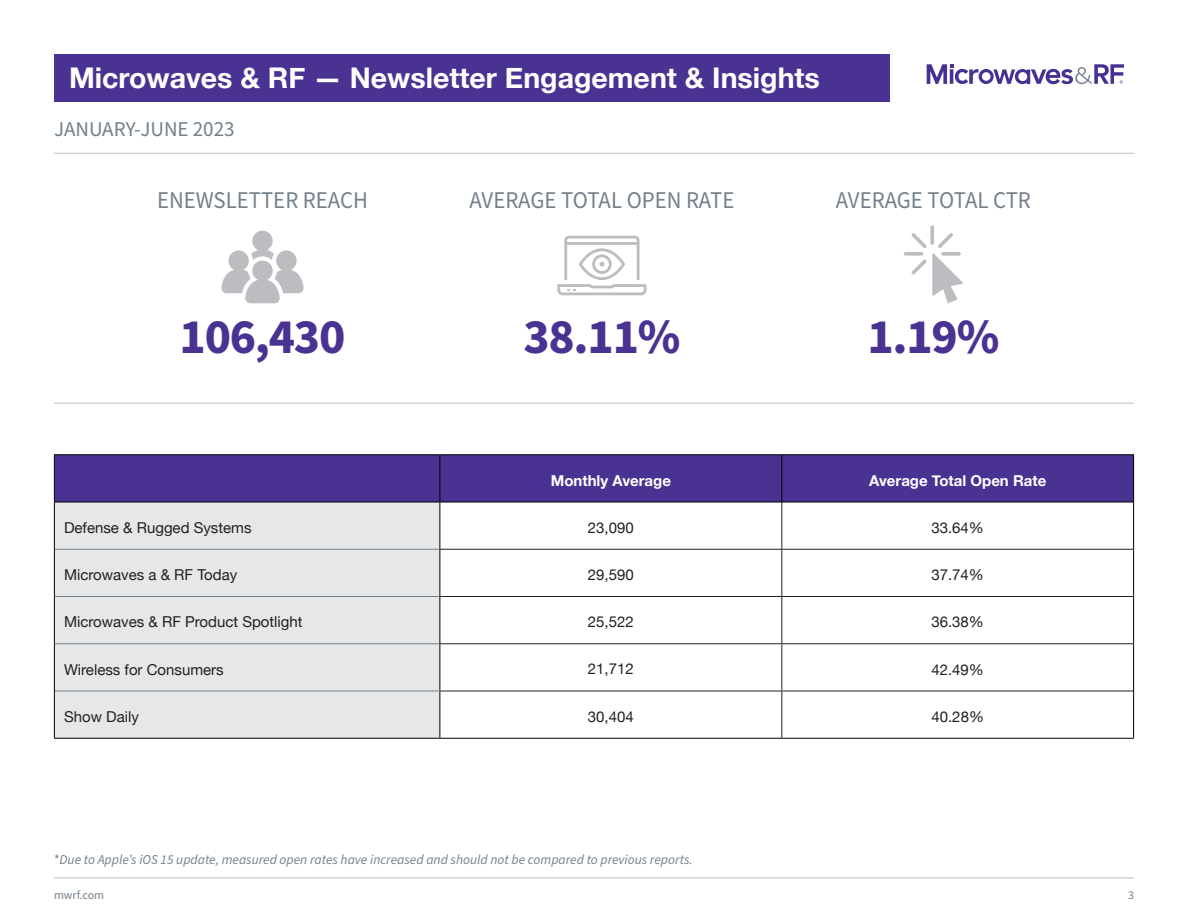
<style>
.page{position:relative;width:1188px;height:918px;background:#fff}
.page>*{position:absolute;margin:0;border:0;box-sizing:border-box;transform-origin:0 0}
.t1{font:700 49.5px "Source Sans Pro";letter-spacing:-.025em;color:#4a3292}
.t2{font:700 28.5px "Helvetica Neue";color:#fff}
.t3{font:24px "Source Sans Pro";color:#74808c;scale:.95 1}
.t4{font:21px "Source Sans Pro";color:#72818b}
.t5{font:15px "Helvetica Neue";color:#231f20}
.t6{font:700 15px "Helvetica Neue";color:#fff}
.t7{font:italic 13.5px "Source Sans Pro";color:#74808c}
.t8{font:12px "Source Sans Pro";color:#74808c}
.s1{font-style:normal}
</style>
<div class="page">
<div style="left:54px;top:54px;width:836px;height:47px;background:#4a3292"></div>
<hr style="left:54px;top:878px;width:1080px;height:1px;background:#bcbdc0">
<svg style="left:927px;top:64px;width:197px;height:20px"></svg>
<hr style="left:54px;top:403px;width:1080px;height:1px;background:#bcbdc0">
<hr style="left:54px;top:153px;width:1080px;height:1px;background:#bcbdc0">
<div style="left:55px;top:455px;width:1078px;height:47px;background:#4a3292"></div>
<div style="left:55px;top:503px;width:385px;height:235px;background:#e6e7e9"></div>
<hr style="left:440px;top:549px;width:342px;height:1px;background:#231f20">
<hr style="left:782px;top:549px;width:351px;height:1px;background:#231f20">
<hr style="left:440px;top:643px;width:341px;height:1px;background:#231f20">
<hr style="left:782px;top:691px;width:351px;height:1px;background:#231f20">
<hr style="left:781px;top:502px;width:1px;height:47px;background:#231f20">
<hr style="left:781px;top:550px;width:1px;height:46px;background:#231f20">
<hr style="left:781px;top:644px;width:1px;height:47px;background:#231f20">
<hr style="left:440px;top:596px;width:342px;height:1px;background:#231f20">
<hr style="left:440px;top:691px;width:342px;height:1px;background:#231f20">
<hr style="left:781px;top:691px;width:1px;height:47px;background:#231f20">
<hr style="left:782px;top:596px;width:352px;height:1px;background:#231f20">
<hr style="left:781px;top:597px;width:1px;height:46px;background:#231f20">
<hr style="left:781px;top:643px;width:353px;height:1px;background:#231f20">
<hr style="left:440px;top:455px;width:1px;height:47px;background:#000">
<hr style="left:781px;top:455px;width:1px;height:47px;background:#000">
<hr style="left:440px;top:502px;width:342px;height:1px;background:#000">
<hr style="left:782px;top:502px;width:351px;height:1px;background:#000">
<hr style="left:55px;top:549px;width:385px;height:1px;background:#72818b">
<hr style="left:55px;top:596px;width:385px;height:1px;background:#72818b">
<hr style="left:55px;top:643px;width:385px;height:1px;background:#72818b">
<hr style="left:55px;top:691px;width:385px;height:1px;background:#72818b">
<hr style="left:54px;top:502px;width:386px;height:1px;background:#000">
<hr style="left:440px;top:502px;width:1px;height:47px;background:#000">
<hr style="left:440px;top:549px;width:1px;height:48px;background:#000">
<hr style="left:440px;top:597px;width:1px;height:47px;background:#000">
<hr style="left:440px;top:644px;width:1px;height:47px;background:#000">
<hr style="left:440px;top:691px;width:1px;height:47px;background:#000">
<hr style="left:54px;top:454px;width:386px;height:1px;background:#000">
<hr style="left:1133px;top:455px;width:1px;height:47px;background:#000">
<hr style="left:1133px;top:502px;width:1px;height:47px;background:#000">
<hr style="left:1133px;top:549px;width:1px;height:47px;background:#000">
<hr style="left:1133px;top:644px;width:1px;height:47px;background:#000">
<hr style="left:1133px;top:691px;width:1px;height:47px;background:#000">
<hr style="left:54px;top:455px;width:1px;height:47px;background:#000">
<hr style="left:54px;top:502px;width:1px;height:47px;background:#000">
<hr style="left:54px;top:549px;width:1px;height:48px;background:#000">
<hr style="left:54px;top:597px;width:1px;height:47px;background:#000">
<hr style="left:54px;top:644px;width:1px;height:47px;background:#000">
<hr style="left:54px;top:691px;width:1px;height:47px;background:#000">
<hr style="left:54px;top:738px;width:386px;height:1px;background:#000">
<hr style="left:440px;top:454px;width:342px;height:1px;background:#000">
<hr style="left:782px;top:454px;width:352px;height:1px;background:#000">
<hr style="left:1133px;top:597px;width:1px;height:46px;background:#000">
<hr style="left:440px;top:738px;width:342px;height:1px;background:#000">
<hr style="left:782px;top:738px;width:352px;height:1px;background:#000">
<svg style="left:221px;top:231px;width:83px;height:72px"></svg>
<svg style="left:930px;top:225px;width:4px;height:20px"></svg>
<svg style="left:904px;top:252px;width:19px;height:4px"></svg>
<svg style="left:911px;top:233px;width:52px;height:70px"></svg>
<svg style="left:557px;top:236px;width:89px;height:59px"></svg>
<p class="t2" style="left:69px;top:56px;width:752px">Microwaves &amp; RF — Newsletter Engagement &amp; Insights</p>
<h3 class="t4" style="left:54px;top:115px;width:182px">JANUARY-JUNE 2023</h3>
<p class="t3" style="left:157px;top:184px;width:223px">ENEWSLETTER REACH</p>
<p class="t1" style="left:180px;top:303px;width:167px">106,430</p>
<p class="t3" style="left:470px;top:184px;width:280px">AVERAGE TOTAL OPEN RATE</p>
<p class="t1" style="left:523px;top:303px;width:158px">38.11%</p>
<p class="t3" style="left:836px;top:184px;width:207px">AVERAGE TOTAL CTR</p>
<p class="t1" style="left:867px;top:303px;width:133px">1.19%</p>
<p class="t6" style="left:551px;top:469px;width:122px">Monthly Average</p>
<p class="t6" style="left:869px;top:469px;width:179px">Average Total Open Rate</p>
<p class="t5" style="left:64px;top:517px;width:189px">Defense &amp; Rugged Systems</p>
<p class="t5" style="left:588px;top:517px;width:47px">23,090</p>
<p class="t5" style="left:931px;top:517px;width:54px">33.64%</p>
<p class="t5" style="left:64px;top:564px;width:175px">Microwaves a &amp; RF Today</p>
<p class="t5" style="left:588px;top:564px;width:47px">29,590</p>
<p class="t5" style="left:931px;top:564px;width:54px">37.74%</p>
<p class="t5" style="left:64px;top:611px;width:240px">Microwaves &amp; RF Product Spotlight</p>
<p class="t5" style="left:588px;top:611px;width:47px">25,522</p>
<p class="t5" style="left:931px;top:611px;width:54px">36.38%</p>
<p class="t5" style="left:64px;top:658px;width:161px">Wireless for Consumers</p>
<p class="t5" style="left:588px;top:658px;width:47px">21,712</p>
<p class="t5" style="left:931px;top:658px;width:54px">42.49%</p>
<p class="t5" style="left:64px;top:706px;width:76px">Show Daily</p>
<p class="t5" style="left:588px;top:706px;width:47px">30,404</p>
<p class="t5" style="left:931px;top:706px;width:54px">40.28%</p>
<p class="t7" style="left:54px;top:850px;width:640px"><span class="s1">*</span>Due to Apple’s iOS 15 update, measured open rates have increased and should not be compared to previous reports.</p>
<p class="t8" style="left:54px;top:887px;width:52px">mwrf.com</p>
<p class="t8" style="left:1128px;top:887px;width:7px">3</p>
</div>
